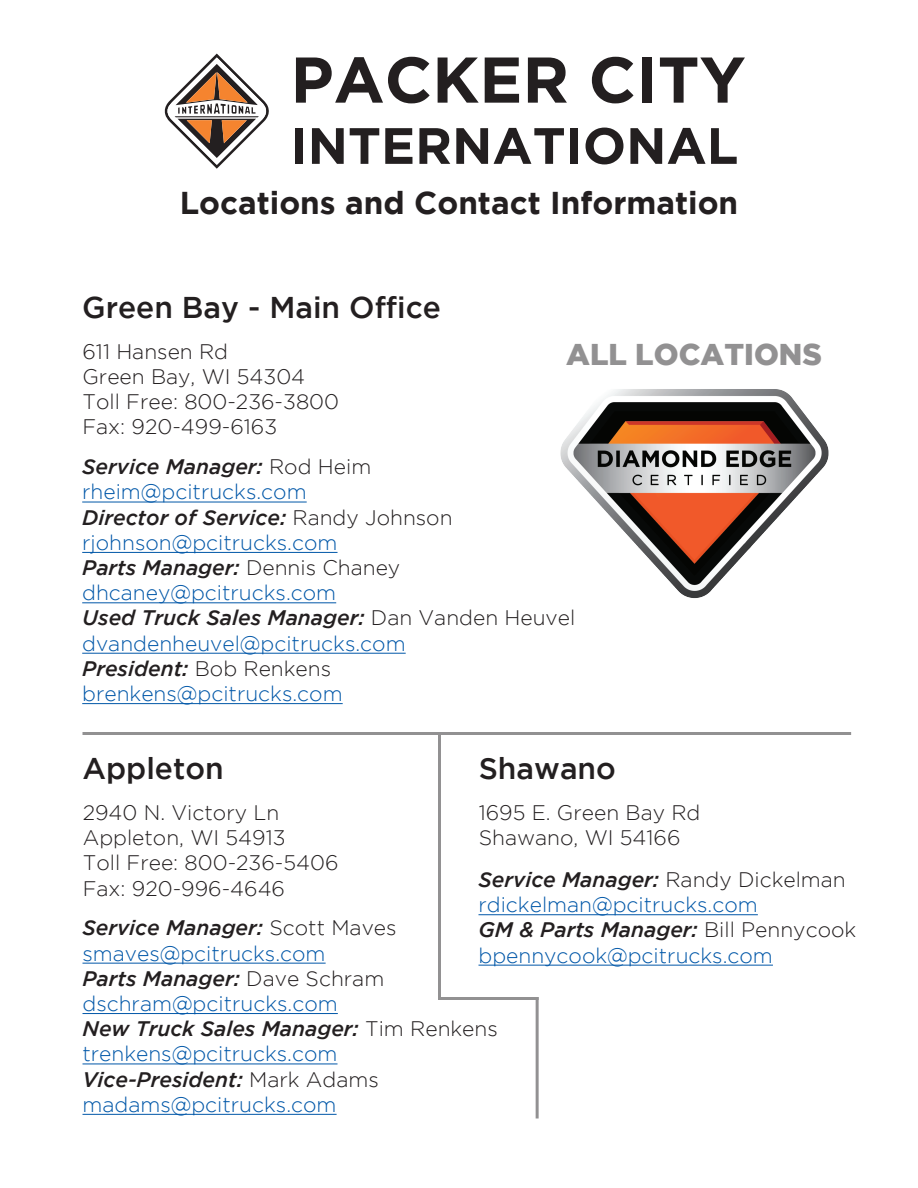
<style>
.page{position:relative;width:918px;height:1188px;background:#fff}
.page>*{position:absolute;margin:0;border:0;box-sizing:border-box;transform-origin:0 0}
.t1{font:700 64.5px "Gotham";color:#231f20}
.t2{font:700 51px "Gotham";color:#231f20}
.t3{font:700 31.5px "Gotham";color:#231f20}
.t4{font:500 30px "Gotham";color:#231f20}
.t5{font:900 30px "Gotham";color:#929192}
.t6{font:300 21px/25.2px "Gotham";color:#0157a8}
.t7{font:300 21px/25.2px "Gotham";color:#231f20}
.s1{font-weight:500;font-style:italic;color:#231f20}
.s2{color:#231f20}
</style>
<div class="page">
<svg style="left:164px;top:54px;width:105px;height:115px"></svg>
<hr style="left:82px;top:502px;width:225px;height:1px;background:#0157a8">
<hr style="left:82px;top:552px;width:256px;height:1px;background:#0157a8">
<hr style="left:82px;top:603px;width:254px;height:1px;background:#0157a8">
<hr style="left:82px;top:653px;width:324px;height:1px;background:#0157a8">
<hr style="left:82px;top:703px;width:261px;height:1px;background:#0157a8">
<hr style="left:82px;top:963px;width:244px;height:1px;background:#0157a8">
<hr style="left:82px;top:1013px;width:256px;height:1px;background:#0157a8">
<hr style="left:82px;top:1064px;width:256px;height:1px;background:#0157a8">
<hr style="left:82px;top:1114px;width:255px;height:1px;background:#0157a8">
<hr style="left:478px;top:914px;width:280px;height:1px;background:#0157a8">
<hr style="left:478px;top:965px;width:295px;height:1px;background:#0157a8">
<img style="left:560px;top:389px;width:269px;height:210px">
<hr style="left:82px;top:732px;width:769px;height:3px;background:#929192">
<hr style="left:438px;top:734px;width:3px;height:265px;background:#929192">
<hr style="left:438px;top:997px;width:101px;height:3px;background:#929192">
<hr style="left:536px;top:997px;width:3px;height:122px;background:#929192">
<h1 class="t1" style="left:291px;top:43px;width:457px">PACKER CITY</h1>
<h2 class="t2" style="left:291px;top:116px;width:449px">INTERNATIONAL</h2>
<h3 class="t3" style="left:180px;top:185px;width:560px">Locations and Contact Information</h3>
<h3 class="t4" style="left:82px;top:290px;width:360px">Green Bay - Main Office</h3>
<p class="t7" style="left:82px;top:339px;width:258px">611 Hansen Rd<br>Green Bay, WI 54304<br>Toll Free: 800-236-3800<br>Fax: 920-499-6163</p>
<p class="t6" style="left:82px;top:454px;width:495px"><span class="s1">Service Manager:</span> <span class="s2">Rod Heim </span>rheim@pcitrucks.com<br><span class="s1">Director of Service:</span> <span class="s2">Randy Johnson </span>rjohnson@pcitrucks.com<br><span class="s1">Parts Manager:</span> <span class="s2">Dennis Chaney </span>dhcaney@pcitrucks.com<br><span class="s1">Used Truck Sales Manager:</span> <span class="s2">Dan Vanden Heuvel </span>dvandenheuvel@pcitrucks.com<br><span class="s1">President:</span> <span class="s2">Bob Renkens </span>brenkens@pcitrucks.com</p>
<h3 class="t5" style="left:566px;top:337px;width:257px">ALL LOCATIONS</h3>
<h3 class="t4" style="left:82px;top:752px;width:143px">Appleton</h3>
<p class="t7" style="left:83px;top:800px;width:257px">2940 N. Victory Ln<br>Appleton, WI 54913<br>Toll Free: 800-236-5406<br>Fax: 920-996-4646</p>
<p class="t6" style="left:82px;top:915px;width:417px"><span class="s1">Service Manager:</span> <span class="s2">Scott Maves </span>smaves@pcitrucks.com<br><span class="s1">Parts Manager:</span> <span class="s2">Dave Schram </span>dschram@pcitrucks.com<br><span class="s1">New Truck Sales Manager:</span> <span class="s2">Tim Renkens </span>trenkens@pcitrucks.com<br><span class="s1">Vice-President:</span> <span class="s2">Mark Adams </span>madams@pcitrucks.com</p>
<h3 class="t4" style="left:479px;top:752px;width:139px">Shawano</h3>
<p class="t7" style="left:479px;top:800px;width:223px">1695 E. Green Bay Rd<br>Shawano, WI 54166</p>
<p class="t6" style="left:478px;top:867px;width:379px"><span class="s1">Service Manager:</span> <span class="s2">Randy Dickelman </span>rdickelman@pcitrucks.com<br><span class="s1">GM &amp; Parts Manager:</span> <span class="s2">Bill Pennycook </span>bpennycook@pcitrucks.com</p>
</div>
